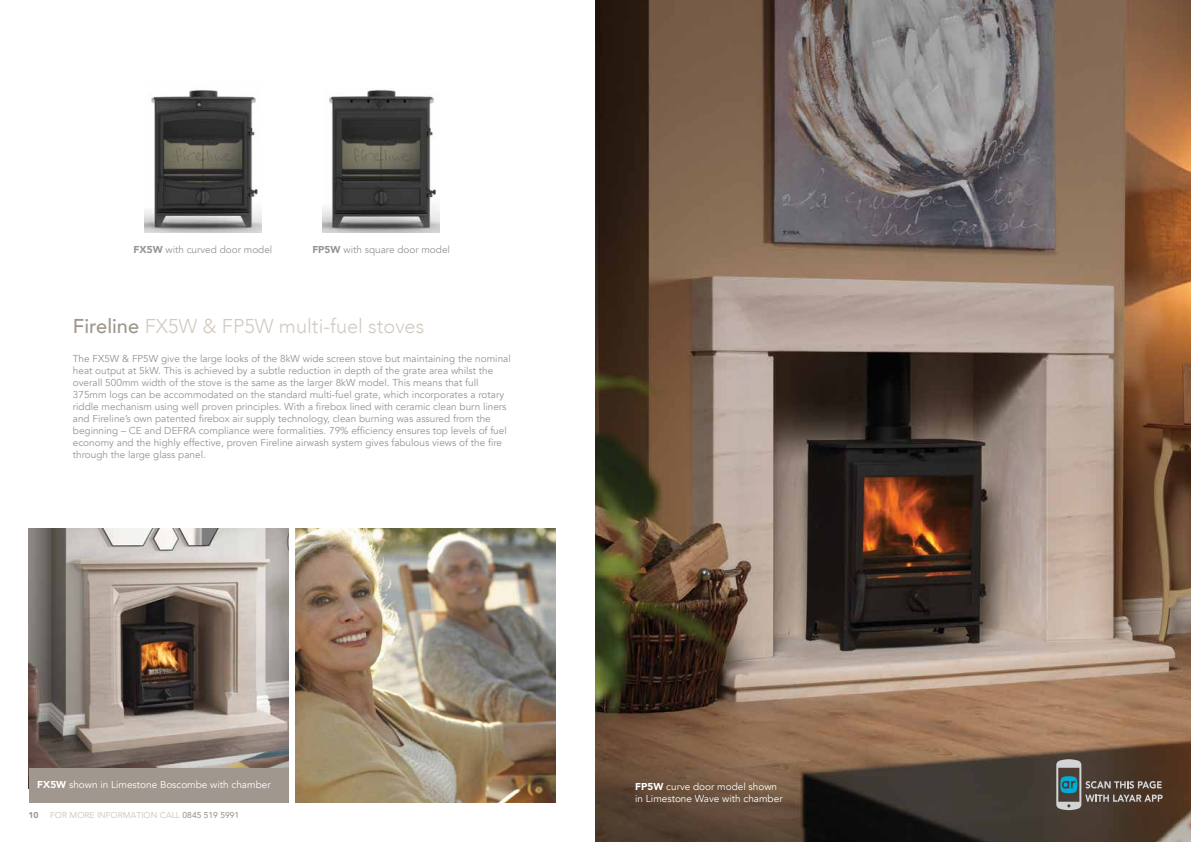
<style>
.page{position:relative;width:1191px;height:842px;background:#fff}
.page>*{position:absolute;margin:0;border:0;box-sizing:border-box;transform-origin:0 0}
.t1{font:300 20px "Avenir";color:#d3cac1}
.t2{font:10px/12px "Avenir";color:#949494}
.t3{font:10px/12px "Avenir";color:#fff}
.t4{font:8.5px "Avenir";color:#d3cac1}
.t5{font:900 8.5px "Avenir";color:#a0978e}
.s1{font-weight:900}
.s2{font-weight:500;color:#a0978e}
</style>
<div class="page">
<img style="left:296px;top:528px;width:260px;height:274px">
<img style="left:595px;top:0;width:596px;height:842px">
<img style="left:29px;top:528px;width:259px;height:240px">
<div style="left:29px;top:768px;width:259px;height:34px;background:#a0978e"></div>
<img style="left:144px;top:90px;width:118px;height:142px">
<img style="left:322px;top:89px;width:118px;height:143px">
<svg style="left:1056px;top:759px;width:106px;height:51px"></svg>
<p class="t2" style="left:134px;top:243px;width:140px"><span class="s1">FX5W</span> with curved door model</p>
<p class="t2" style="left:312px;top:243px;width:139px"><span class="s1">FP5W</span> with square door model</p>
<h1 class="t1" style="left:73px;top:314px;width:353px"><span class="s2">Fireline</span> FX5W &amp; FP5W multi-fuel stoves</h1>
<p class="t2" style="left:73px;top:352px;width:439px">The FX5W &amp; FP5W give the large looks of the 8kW wide screen stove but maintaining the nominal heat output at 5kW. This is achieved by a subtle reduction in depth of the grate area whilst the overall 500mm width of the stove is the same as the larger 8kW model. This means that full 375mm logs can be accommodated on the standard multi-fuel grate, which incorporates a rotary riddle mechanism using well proven principles. With a firebox lined with ceramic clean burn liners and Fireline’s own patented firebox air supply technology, clean burning was assured from the beginning – CE and DEFRA compliance were formalities. 79% efficiency ensures top levels of fuel economy and the highly effective, proven Fireline airwash system gives fabulous views of the fire through the large glass panel.</p>
<p class="t3" style="left:37px;top:779px;width:235px"><span class="s1">FX5W</span> shown in Limestone Boscombe with chamber</p>
<p class="t5" style="left:28px;top:808px;width:12px">10</p>
<p class="t4" style="left:50px;top:808px;width:190px">FOR MORE INFORMATION CALL <span class="s2">0845 519 5991</span></p>
<p class="t3" style="left:635px;top:781px;width:149px"><span class="s1">FP5W</span> curve door model shown in Limestone Wave with chamber</p>
</div>
